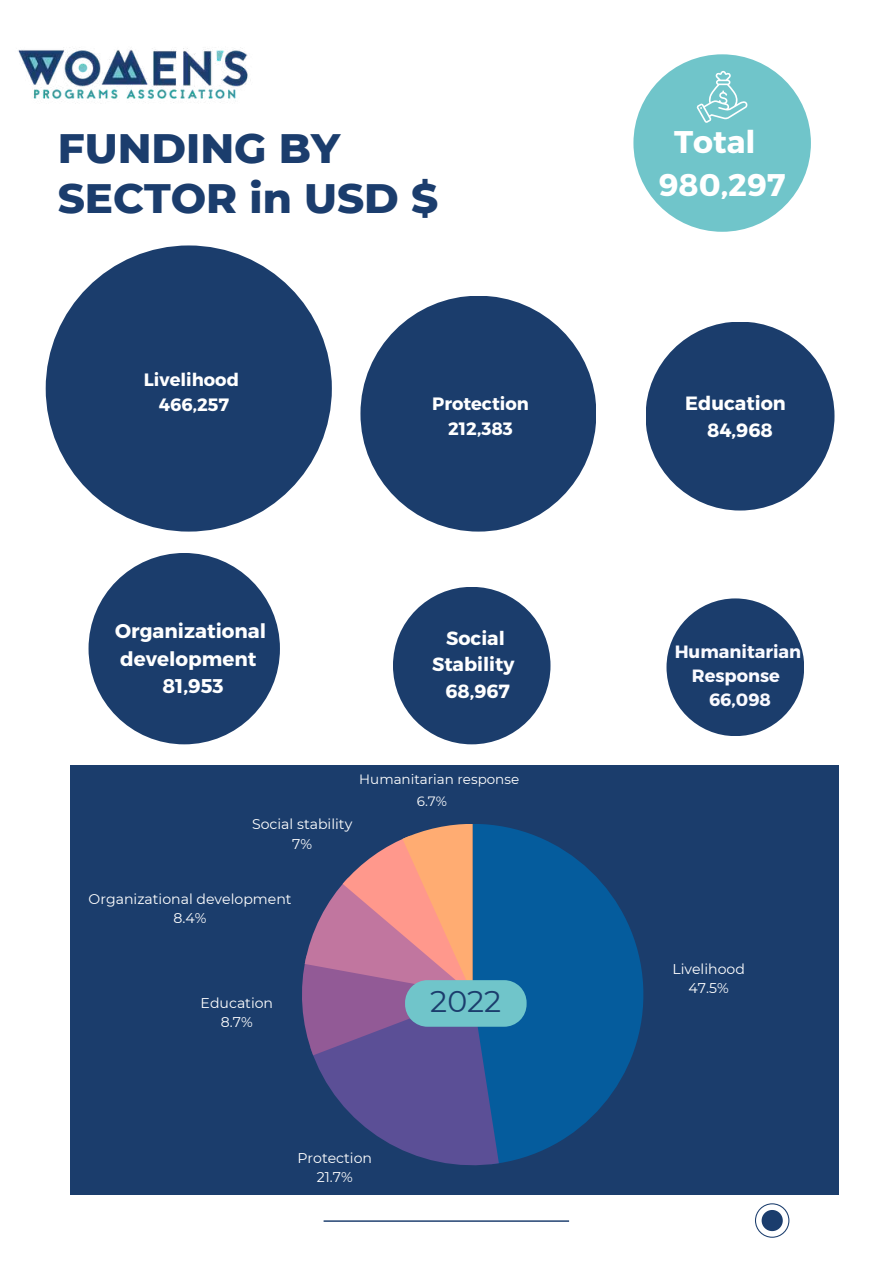
<style>
.page{position:relative;width:893px;height:1264px;background:#fff}
.page>*{position:absolute;margin:0;border:0;box-sizing:border-box;transform-origin:0 0}
.t1{font:800 42px/49.5px "Montserrat";color:#1b3d6d}
.t2{font:700 31.35px/43.2px "Montserrat";color:#fff;text-align:center}
.t3{font:30px "Montserrat";color:#1b3d6d}
.t4{font:700 19.8px/27.5px "Montserrat";color:#fff;text-align:center}
.t5{font:700 19.2px/26.5px "Montserrat";color:#fff;text-align:center}
.t6{font:700 19.05px/26.4px "Montserrat";color:#fff;text-align:center}
.t7{font:700 17.85px/24.8px "Montserrat";color:#fff;text-align:center}
.t8{font:700 17.85px/24.3px "Montserrat";color:#fafaff;text-align:center}
.t9{font:14.1px/19.5px "Montserrat";color:#fff;text-align:center}
.t10{font:13.5px/21.8px "Montserrat";color:#fff}
</style>
<div class="page">
<div style="left:633px;top:54px;width:177px;height:178px;background:#70c5ca;border-radius:50%"></div>
<svg style="left:696px;top:71px;width:51px;height:52px"></svg>
<img style="left:18px;top:47px;width:233px;height:57px">
<div style="left:70px;top:765px;width:768px;height:429px;background:#1b3d6c"></div>
<svg style="left:526px;top:832px;width:117px;height:325px;fill:#055c9d"></svg>
<svg style="left:302px;top:824px;width:224px;height:341px"></svg>
<div style="left:46px;top:245px;width:286px;height:286px;background:#1b3d6c;border-radius:50%"></div>
<div style="left:645px;top:321px;width:189px;height:189px;background:#1b3d6c;border-radius:50%"></div>
<div style="left:360px;top:296px;width:236px;height:235px;background:#1b3d6c;border-radius:50%"></div>
<div style="left:88px;top:553px;width:192px;height:191px;background:#1b3d6c;border-radius:50%"></div>
<div style="left:393px;top:587px;width:157px;height:157px;background:#1b3d6c;border-radius:50%"></div>
<div style="left:666px;top:598px;width:138px;height:138px;background:#1b3d6c;border-radius:50%"></div>
<svg style="left:755px;top:1203px;width:34px;height:34px"></svg>
<hr style="left:323px;top:1220px;width:246px;height:1px;background:#1b3d6d">
<h1 class="t1" style="left:58px;top:123px;width:382px">FUNDING BY<br>SECTOR in USD $</h1>
<p class="t7" style="left:144px;top:366px;width:97px">Livelihood<br>466,257</p>
<p class="t7" style="left:432px;top:390px;width:98px">Protection<br>212,383</p>
<h3 class="t4" style="left:115px;top:616px;width:152px">Organizational development<br>81,953</h3>
<h3 class="t6" style="left:432px;top:624px;width:84px">Social<br>Stability<br>68,967</h3>
<p class="t9" style="left:252px;top:814px;width:102px">Social stability<br>7%</p>
<p class="t10" style="left:417px;top:768px;width:104px;text-indent:-57px">Humanitarian response<br>6.7%</p>
<p class="t9" style="left:89px;top:888px;width:204px">Organizational development<br>8.4%</p>
<p class="t9" style="left:200px;top:992px;width:74px">Education<br>8.7%</p>
<h3 class="t3" style="left:430px;top:983px;width:72px">2022</h3>
<p class="t9" style="left:297px;top:1147px;width:76px">Protection<br>21.7%</p>
<h2 class="t2" style="left:658px;top:119px;width:128px">Total<br>980,297</h2>
<h3 class="t5" style="left:685px;top:389px;width:102px">Education<br>84,968</h3>
<p class="t8" style="left:674px;top:638px;width:128px">Humanitarian<br>Response<br>66,098</p>
<p class="t9" style="left:672px;top:959px;width:74px">Livelihood<br>47.5%</p>
</div>
